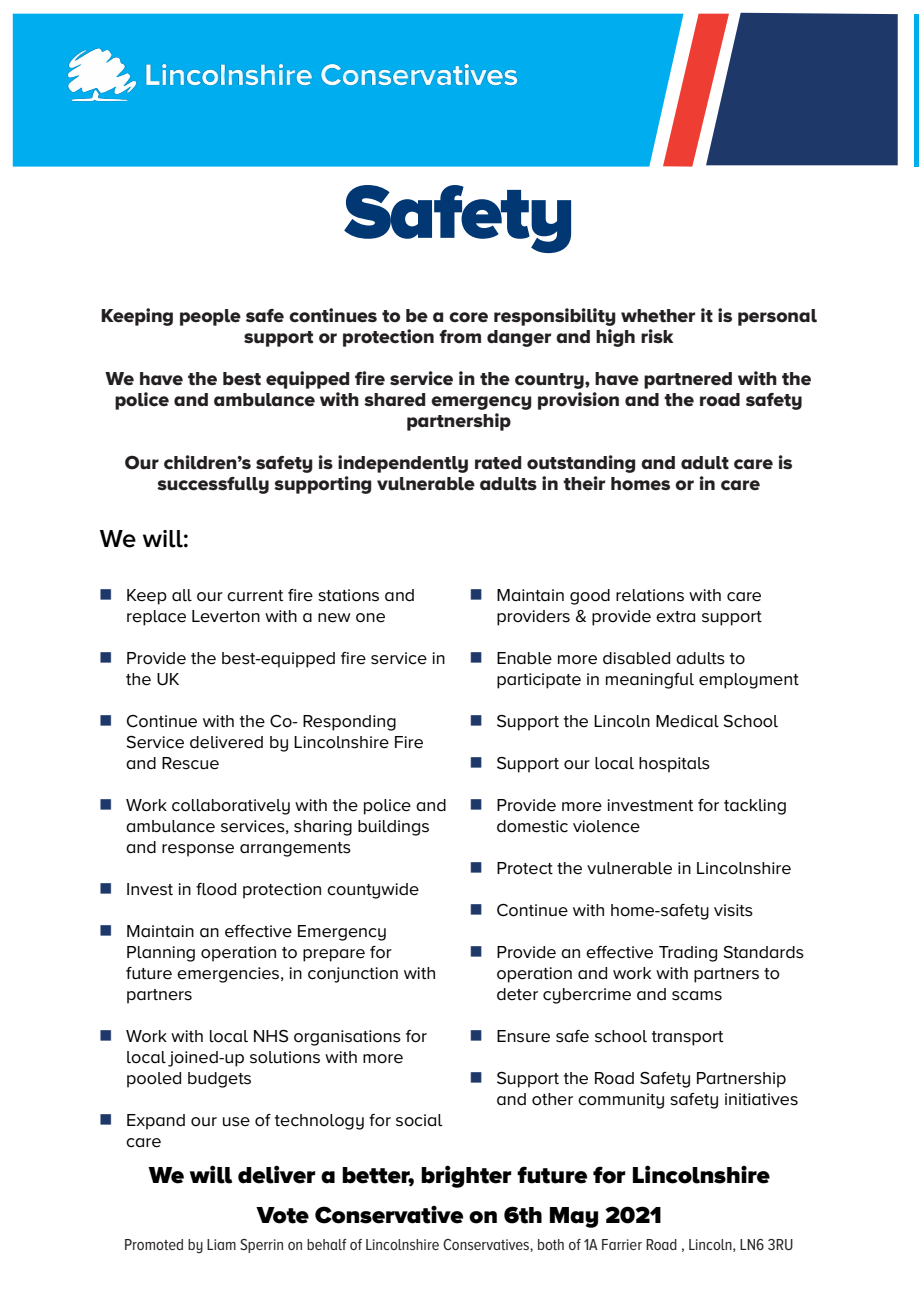
<style>
.page{position:relative;width:919px;height:1289px;background:#fff}
.page>*{position:absolute;margin:0;border:0;box-sizing:border-box;transform-origin:0 0}
.t1{font:900 78px "Proxima Nova A";letter-spacing:-.03em;color:#013874}
.t2{font:600 25.5px "Proxima Nova A";color:#000}
.t3{font:900 24px "Proxima Nova A";color:#000}
.t4{font:19.5px/21px "Proxima Nova A Extrabld";color:#231f20;text-align:center}
.t5{font:18px/21px "Proxima Nova A";color:#000}
.t6{font:16.5px "Proxima Nova A Cond";color:#231f20}
</style>
<div class="page">
<div style="left:13px;top:14px;width:650px;height:153px;background:#00aeef"></div>
<svg style="left:663px;top:13px;width:234px;height:154px"></svg>
<img style="left:67px;top:40px;width:460px;height:69px">
<hr style="left:914px;top:14px;width:4px;height:153px;background:#00aeef">
<p class="t1" style="left:344px;top:166px;width:232px">Safety</p>
<p class="t4" style="left:101px;top:304px;width:717px">Keeping people safe continues to be a core responsibility whether it is personal support or protection from danger and high risk</p>
<p class="t4" style="left:106px;top:367px;width:707px">We have the best equipped fire service in the country, have partnered with the police and ambulance with shared emergency provision and the road safety partnership</p>
<p class="t4" style="left:125px;top:451px;width:669px">Our children’s safety is independently rated outstanding and adult care is successfully supporting vulnerable adults in their homes or in care</p>
<p class="t2" style="left:100px;top:524px;width:90px">We will:</p>
<p class="t5" style="left:126px;top:584px;width:290px">Keep all our current fire stations and replace Leverton with a new one</p>
<p class="t5" style="left:126px;top:647px;width:321px">Provide the best-equipped fire service in the UK</p>
<p class="t5" style="left:126px;top:710px;width:299px">Continue with the Co- Responding<br>Service delivered by Lincolnshire Fire and Rescue</p>
<p class="t5" style="left:126px;top:794px;width:322px">Work collaboratively with the police and ambulance services, sharing buildings and response arrangements</p>
<p class="t5" style="left:126px;top:878px;width:294px">Invest in flood protection countywide</p>
<p class="t5" style="left:126px;top:920px;width:311px">Maintain an effective Emergency<br>Planning operation to prepare for future emergencies, in conjunction with partners</p>
<p class="t5" style="left:126px;top:1025px;width:302px">Work with local NHS organisations for local joined-up solutions with more pooled budgets</p>
<p class="t5" style="left:126px;top:1109px;width:318px">Expand our use of technology for social care</p>
<p class="t5" style="left:496px;top:584px;width:267px">Maintain good relations with care providers &amp; provide extra support</p>
<p class="t5" style="left:496px;top:647px;width:304px">Enable more disabled adults to participate in meaningful employment</p>
<p class="t5" style="left:496px;top:710px;width:283px">Support the Lincoln Medical School</p>
<p class="t5" style="left:496px;top:752px;width:215px">Support our local hospitals</p>
<p class="t5" style="left:496px;top:794px;width:292px">Provide more investment for tackling domestic violence</p>
<p class="t5" style="left:496px;top:857px;width:297px">Protect the vulnerable in Lincolnshire</p>
<p class="t5" style="left:496px;top:899px;width:258px">Continue with home-safety visits</p>
<p class="t5" style="left:496px;top:941px;width:309px">Provide an effective Trading Standards operation and work with partners to deter cybercrime and scams</p>
<p class="t5" style="left:496px;top:1025px;width:228px">Ensure safe school transport</p>
<p class="t5" style="left:496px;top:1067px;width:303px">Support the Road Safety Partnership and other community safety initiatives</p>
<p class="t3" style="left:149px;top:1161px;width:622px">We will deliver a better, brighter future for Lincolnshire</p>
<p class="t3" style="left:257px;top:1200px;width:406px">Vote Conservative on 6th May 2021</p>
<p class="t6" style="left:124px;top:1235px;width:670px">Promoted by Liam Sperrin on behalf of Lincolnshire Conservatives, both of 1A Farrier Road , Lincoln, LN6 3RU</p>
</div>
